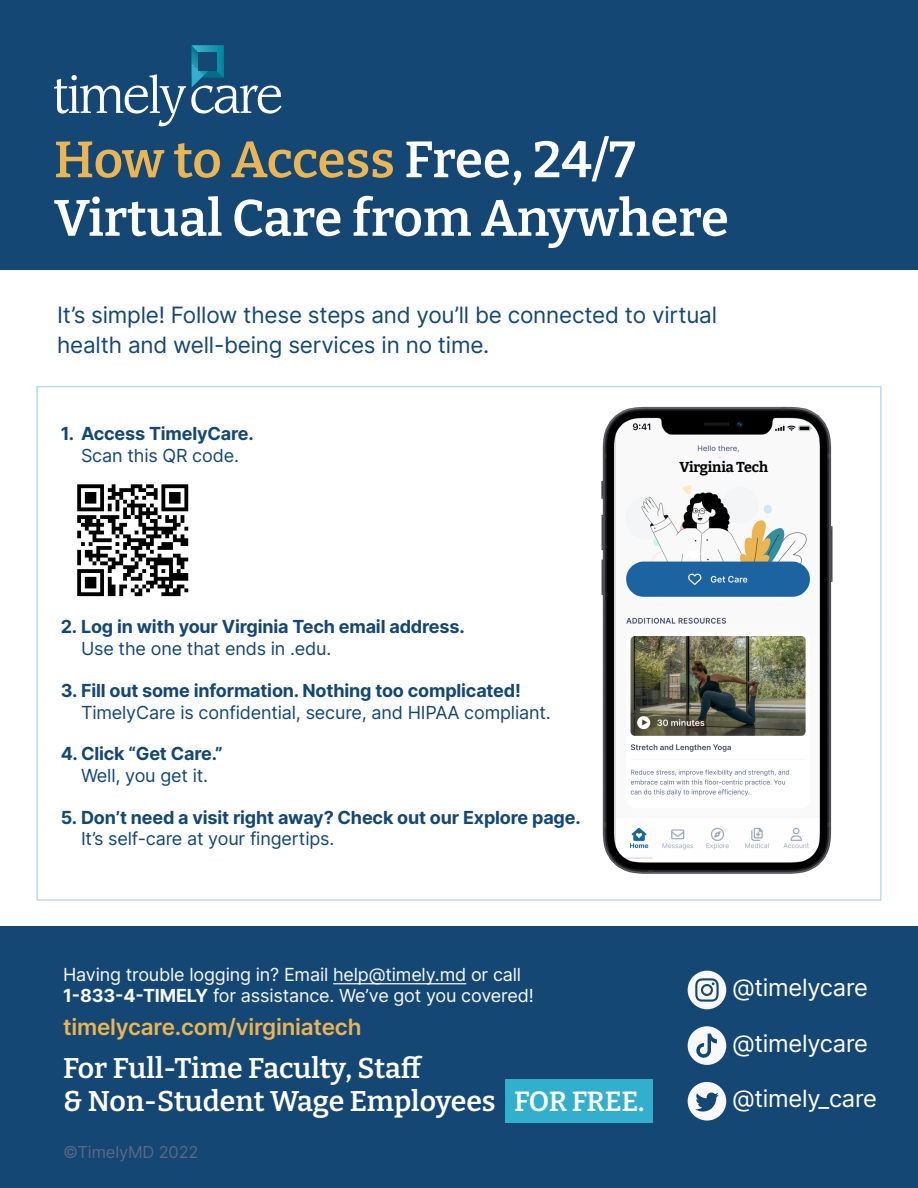
<style>
.page{position:relative;width:918px;height:1188px;background:#fff}
.page>*{position:absolute;margin:0;border:0;box-sizing:border-box;transform-origin:0 0}
.t1{font:600 51px/58.5px "Bitter";letter-spacing:-.005em;color:#fff}
.t2{font:600 28.5px/33px "Bitter";color:#fff}
.t3{font:23.7px "Inter";letter-spacing:-.01em;color:#fff}
.t4{font:22.5px/30px "Inter";letter-spacing:-.01em;color:#144773}
.t5{font:600 22.5px "Inter";letter-spacing:-.01em;color:#eab552}
.t6{font:700 18px "Inter";letter-spacing:-.01em;color:#144773}
.t7{font:18px "Inter";letter-spacing:-.01em;color:#144773}
.t8{font:18px/21.6px "Inter";letter-spacing:-.01em;color:#f9f9fb}
.t9{font:16.5px "Inter";letter-spacing:-.01em;color:#5b6886}
.t10{font:700 14.4px "Bitter";letter-spacing:-.015em;color:#000}
.s1{color:#eab552}
.s2{font-weight:700}
.s3{font-size:27.75px}
</style>
<div class="page">
<div style="left:0;top:927px;width:918px;height:261px;background:#144773"></div>
<div style="left:0;top:0;width:918px;height:270px;background:#144773"></div>
<img style="left:77px;top:484px;width:112px;height:113px">
<svg style="left:688px;top:1082px;width:38px;height:39px"></svg>
<svg style="left:688px;top:971px;width:38px;height:38px"></svg>
<svg style="left:688px;top:1026px;width:38px;height:39px"></svg>
<div style="left:505px;top:1079px;width:147px;height:44px;background:#31afcd"></div>
<hr style="left:333px;top:983px;width:133px;height:1px;background:#f9f9fb">
<img style="left:601px;top:406px;width:232px;height:468px">
<svg style="left:54px;top:74px;width:228px;height:52px"></svg>
<svg style="left:191px;top:45px;width:4px;height:33px"></svg>
<hr style="left:195px;top:45px;width:1px;height:33px;background:#37b4d0">
<hr style="left:196px;top:45px;width:1px;height:33px;background:#36b2cf">
<hr style="left:197px;top:45px;width:1px;height:33px;background:#35b0cc">
<hr style="left:198px;top:45px;width:1px;height:33px;background:#34aeca">
<hr style="left:199px;top:45px;width:1px;height:33px;background:#32acc8">
<hr style="left:200px;top:45px;width:1px;height:33px;background:#30aac5">
<hr style="left:201px;top:45px;width:1px;height:33px;background:#2fa9c4">
<hr style="left:202px;top:45px;width:1px;height:33px;background:#2da7c2">
<hr style="left:203px;top:45px;width:1px;height:33px;background:#2ba4c0">
<hr style="left:204px;top:45px;width:1px;height:33px;background:#2aa3be">
<hr style="left:205px;top:45px;width:1px;height:33px;background:#28a2bc">
<hr style="left:206px;top:45px;width:1px;height:33px;background:#27a1bb">
<hr style="left:207px;top:45px;width:1px;height:33px;background:#259fb9">
<hr style="left:208px;top:45px;width:1px;height:33px;background:#229db7">
<hr style="left:209px;top:45px;width:1px;height:33px;background:#219cb6">
<hr style="left:210px;top:45px;width:1px;height:33px;background:#1f9ab4">
<hr style="left:211px;top:45px;width:1px;height:33px;background:#1d98b2">
<hr style="left:212px;top:45px;width:1px;height:33px;background:#1b97b1">
<hr style="left:213px;top:45px;width:1px;height:33px;background:#1995af">
<hr style="left:214px;top:45px;width:1px;height:33px;background:#1795ae">
<hr style="left:215px;top:45px;width:1px;height:33px;background:#1493ac">
<hr style="left:216px;top:45px;width:1px;height:33px;background:#1191aa">
<hr style="left:217px;top:45px;width:1px;height:33px;background:#0f90a9">
<hr style="left:218px;top:45px;width:1px;height:33px;background:#0b8fa7">
<hr style="left:219px;top:45px;width:1px;height:33px;background:#078da5">
<hr style="left:220px;top:45px;width:1px;height:33px;background:#058ca4">
<hr style="left:221px;top:45px;width:1px;height:33px;background:#018aa2">
<hr style="left:222px;top:45px;width:1px;height:33px;background:#0089a1">
<hr style="left:223px;top:45px;width:1px;height:33px;background:#00879f">
<div style="left:694px;top:459px;width:58px;height:16px;background:#f9f9fb"></div>
<h1 class="t1" style="left:54px;top:129px;width:676px"><span class="s1">How to Access</span> Free, 24/7<br>Virtual Care from Anywhere</h1>
<p class="t4" style="left:57px;top:299px;width:661px">It’s simple! Follow these steps and you’ll be connected to virtual health and well-being services in no time.</p>
<p class="t6" style="left:61px;top:421px;width:195px">1. Access TimelyCare.</p>
<p class="t7" style="left:81px;top:442px;width:160px">Scan this QR code.</p>
<p class="t10" style="left:680px;top:458px;width:90px">Virginia Tech</p>
<p class="t6" style="left:61px;top:614px;width:405px">2. Log in with your Virginia Tech email address.</p>
<p class="t7" style="left:81px;top:635px;width:252px">Use the one that ends in .edu.</p>
<p class="t6" style="left:61px;top:677px;width:462px">3. Fill out some information. Nothing too complicated!</p>
<p class="t7" style="left:81px;top:699px;width:471px">TimelyCare is confidential, secure, and HIPAA compliant.</p>
<p class="t6" style="left:61px;top:741px;width:163px">4. Click “Get Care.”</p>
<p class="t7" style="left:81px;top:762px;width:129px">Well, you get it.</p>
<p class="t6" style="left:61px;top:804px;width:522px">5. Don’t need a visit right away? Check out our Explore page.</p>
<p class="t7" style="left:81px;top:826px;width:255px">It’s self-care at your fingertips.</p>
<p class="t8" style="left:63px;top:963px;width:472px">Having trouble logging in? Email help@timely.md or call<br><span class="s2">1-833-4-TIMELY</span> for assistance. We’ve got you covered!</p>
<p class="t5" style="left:63px;top:1011px;width:300px">timelycare.com/virginiatech</p>
<h2 class="t2" style="left:63px;top:1051px;width:583px">For Full-Time Faculty, Staff<br>&amp; Non-Student Wage Employees <span class="s3">FOR FREE.</span></h2>
<p class="t9" style="left:63px;top:1140px;width:137px">©TimelyMD 2022</p>
<h3 class="t3" style="left:732px;top:970px;width:137px">@timelycare</h3>
<h3 class="t3" style="left:732px;top:1026px;width:137px">@timelycare</h3>
<h3 class="t3" style="left:732px;top:1081px;width:146px">@timely_care</h3>
</div>
